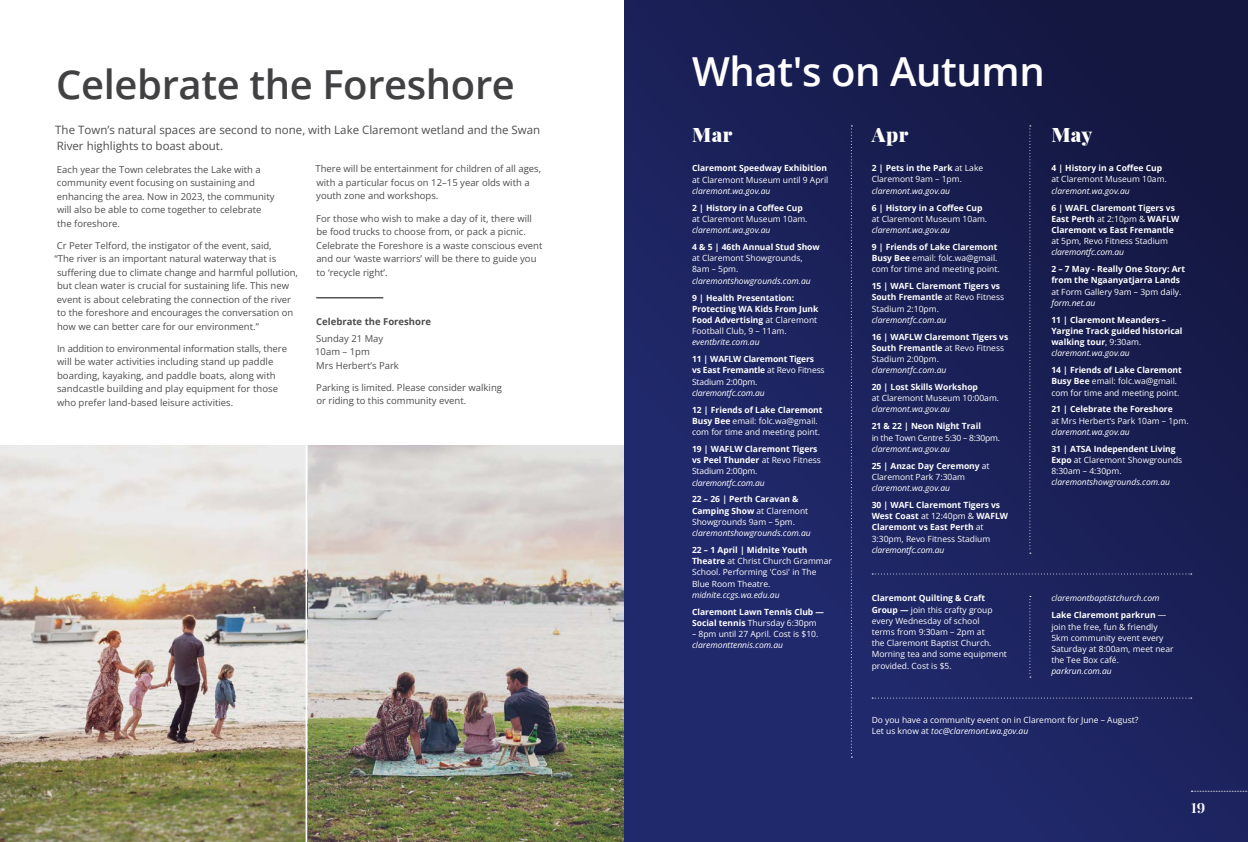
<style>
.page{position:relative;width:1248px;height:842px;background:#fff}
.page>*{position:absolute;margin:0;border:0;box-sizing:border-box;transform-origin:0 0}
.t1{font:600 40px "Open Sans";letter-spacing:-.01em;color:#414042}
.t2{font:600 40px "Open Sans";letter-spacing:-.01em;color:#fff}
.t3{font:900 19.9px "Playfair Display";letter-spacing:.02em;color:#fff}
.t4{font:700 14px "Playfair Display";color:#fff}
.t5{font:11.5px/16px "Open Sans";color:#4d4d4f}
.t6{font:9.5px/13.5px "Open Sans";color:#4d4d4f}
.t7{font:700 9.5px "Open Sans";color:#4d4d4f}
.t8{font:8.5px/11.2px "Open Sans";color:#fff}
.t9{font:700 8.5px/11.2px "Open Sans";color:#fff}
.t10{font:italic 8.5px/16.9px "Open Sans";color:#fff}
.t11{font:8.5px "Open Sans";letter-spacing:-.025em;color:#fff}
.s1{font-weight:400}
.s2{font-weight:400;font-style:italic}
.s3{font-weight:700}
.s4{font-weight:700;font-style:normal}
.s5{font-style:normal}
.s6{font-style:italic}
</style>
<div class="page">
<img style="left:0;top:446px;width:624px;height:396px">
<svg style="left:624px;top:0;width:623px;height:842px;background:#1b215a"></svg>
<svg style="left:1029px;top:125px;width:1px;height:429px"></svg>
<svg style="left:850px;top:125px;width:2px;height:632px"></svg>
<svg style="left:872px;top:573px;width:319px;height:1px"></svg>
<svg style="left:872px;top:697px;width:319px;height:1px"></svg>
<svg style="left:1029px;top:596px;width:1px;height:81px"></svg>
<hr style="left:316px;top:298px;width:67px;height:1px;background:#000">
<hr style="left:305px;top:446px;width:2px;height:396px;background:#fff">
<svg style="left:1191px;top:791px;width:57px;height:1px"></svg>
<h1 class="t1" style="left:56px;top:57px;width:460px">Celebrate the Foreshore</h1>
<p class="t5" style="left:55px;top:122px;width:486px">The Town’s natural spaces are second to none, with Lake Claremont wetland and the Swan<br>River highlights to boast about.</p>
<p class="t6" style="left:57px;top:162px;width:219px">Each year the Town celebrates the Lake with a community event focusing on sustaining and enhancing the area. Now in 2023, the community will also be able to come together to celebrate the foreshore.</p>
<p class="t6" style="left:55px;top:238px;width:245px">Cr Peter Telford, the instigator of the event, said,<br>“The river is an important natural waterway that is suffering due to climate change and harmful pollution, but clean water is crucial for sustaining life. This new event is about celebrating the connection of the river to the foreshore and encourages the conversation on how we can better care for our environment.”</p>
<p class="t6" style="left:57px;top:341px;width:231px">In addition to environmental information stalls, there will be water activities including stand up paddle boarding, kayaking, and paddle boats, along with sandcastle building and play equipment for those who prefer land-based leisure activities.</p>
<p class="t6" style="left:315px;top:162px;width:227px">There will be entertainment for children of all ages, with a particular focus on 12–15 year olds with a youth zone and workshops.</p>
<p class="t6" style="left:316px;top:211px;width:228px">For those who wish to make a day of it, there will be food trucks to choose from, or pack a picnic.<br>Celebrate the Foreshore is a waste conscious event and our ‘waste warriors’ will be there to guide you to ‘recycle right’.</p>
<p class="t7" style="left:316px;top:315px;width:116px">Celebrate the Foreshore</p>
<p class="t6" style="left:315px;top:331px;width:85px">Sunday 21 May<br>10am – 1pm<br>Mrs Herbert’s Park</p>
<p class="t6" style="left:316px;top:380px;width:187px">Parking is limited. Please consider walking or riding to this community event.</p>
<h1 class="t2" style="left:692px;top:44px;width:354px">What's on Autumn</h1>
<h2 class="t3" style="left:692px;top:119px;width:42px">Mar</h2>
<h2 class="t3" style="left:871px;top:119px;width:38px">Apr</h2>
<h2 class="t3" style="left:1051px;top:119px;width:42px">May</h2>
<p class="t9" style="left:1051px;top:162px;width:112px">4 | History in a Coffee Cup</p>
<p class="t8" style="left:1051px;top:174px;width:117px">at Claremont Museum 10am.</p>
<p class="t10" style="left:1051px;top:182px;width:80px">claremont.wa.gov.au</p>
<p class="t9" style="left:1051px;top:202px;width:129px">6 | WAFL Claremont Tigers vs<br>East Perth <span class="s1">at 2:10pm &amp;</span> WAFLW<br>Claremont vs East Fremantle</p>
<p class="t8" style="left:1051px;top:235px;width:118px">at 5pm, Revo Fitness Stadium</p>
<p class="t10" style="left:1051px;top:244px;width:74px">claremontfc.com.au</p>
<p class="t9" style="left:1051px;top:263px;width:135px">2 – 7 May - Really One Story: Art from the Ngaanyatjarra Lands</p>
<p class="t8" style="left:1051px;top:286px;width:131px">at Form Gallery 9am – 3pm daily.</p>
<p class="t10" style="left:1051px;top:294px;width:46px">form.net.au</p>
<p class="t9" style="left:1051px;top:314px;width:133px">11 | Claremont Meanders –<br>Yargine Track guided historical walking tour<span class="s1">, 9:30am. </span><span class="s2">claremont.wa.gov.au</span></p>
<p class="t8" style="left:1051px;top:364px;width:132px"><span class="s3">14 | Friends of Lake Claremont<br>Busy Bee</span> email: folc.wa@gmail. com for time and meeting point.</p>
<p class="t9" style="left:1051px;top:404px;width:123px">21 | Celebrate the Foreshore</p>
<p class="t8" style="left:1051px;top:415px;width:139px">at Mrs Herbert’s Park 10am – 1pm.</p>
<p class="t10" style="left:1051px;top:423px;width:80px">claremont.wa.gov.au</p>
<p class="t8" style="left:1051px;top:443px;width:132px"><span class="s3">31 | ATSA Independent Living<br>Expo</span> at Claremont Showgrounds<br>8:30am – 4:30pm.</p>
<p class="t10" style="left:1051px;top:474px;width:120px">claremontshowgrounds.com.au</p>
<p class="t8" style="left:871px;top:162px;width:113px"><span class="s3">2 | Pets in the Park</span> at Lake<br>Claremont 9am – 1pm.</p>
<p class="t10" style="left:871px;top:182px;width:80px">claremont.wa.gov.au</p>
<p class="t9" style="left:871px;top:202px;width:112px">6 | History in a Coffee Cup</p>
<p class="t8" style="left:871px;top:213px;width:117px">at Claremont Museum 10am.</p>
<p class="t10" style="left:871px;top:221px;width:80px">claremont.wa.gov.au</p>
<p class="t8" style="left:871px;top:241px;width:129px"><span class="s3">9 | Friends of Lake Claremont<br>Busy Bee</span> email: folc.wa@gmail. com for time and meeting point.</p>
<p class="t9" style="left:871px;top:280px;width:134px">15 | WAFL Claremont Tigers vs<br>South Fremantle <span class="s1">at Revo Fitness<br>Stadium 2:10pm.</span></p>
<p class="t10" style="left:871px;top:311px;width:76px">claremontfc.com.au</p>
<p class="t9" style="left:871px;top:331px;width:138px">16 | WAFLW Claremont Tigers vs<br>South Fremantle <span class="s1">at Revo Fitness<br>Stadium 2:00pm.</span></p>
<p class="t10" style="left:871px;top:361px;width:76px">claremontfc.com.au</p>
<p class="t9" style="left:871px;top:381px;width:108px">20 | Lost Skills Workshop</p>
<p class="t8" style="left:871px;top:392px;width:129px">at Claremont Museum 10:00am.</p>
<p class="t10" style="left:871px;top:401px;width:80px">claremont.wa.gov.au</p>
<p class="t9" style="left:871px;top:420px;width:111px">21 &amp; 22 | Neon Night Trail</p>
<p class="t11" style="left:871px;top:432px;width:130px">in the Town Centre 5:30 – 8:30pm.</p>
<p class="t10" style="left:871px;top:440px;width:119px">claremont.wa.gov.au<br><span class="s4">25 | Anzac Day Ceremony</span> <span class="s5">at</span></p>
<p class="t8" style="left:871px;top:471px;width:95px">Claremont Park 7:30am</p>
<p class="t10" style="left:871px;top:479px;width:80px">claremont.wa.gov.au</p>
<p class="t9" style="left:871px;top:499px;width:138px">30 | WAFL Claremont Tigers vs<br>West Coast <span class="s1">at 12:40pm &amp;</span> WAFLW<br>Claremont vs East Perth <span class="s1">at<br>3:30pm, Revo Fitness Stadium</span></p>
<p class="t10" style="left:871px;top:541px;width:74px">claremontfc.com.au</p>
<p class="t9" style="left:692px;top:163px;width:137px">Claremont Speedway Exhibition</p>
<p class="t8" style="left:692px;top:174px;width:138px">at Claremont Museum until 9 April</p>
<p class="t10" style="left:692px;top:182px;width:80px">claremont.wa.gov.au</p>
<p class="t9" style="left:692px;top:202px;width:112px">2 | History in a Coffee Cup</p>
<p class="t8" style="left:692px;top:213px;width:117px">at Claremont Museum 10am.</p>
<p class="t10" style="left:692px;top:221px;width:80px">claremont.wa.gov.au</p>
<p class="t9" style="left:692px;top:241px;width:129px">4 &amp; 5 | 46th Annual Stud Show</p>
<p class="t8" style="left:692px;top:252px;width:112px">at Claremont Showgrounds,<br>8am – 5pm.</p>
<p class="t10" style="left:692px;top:272px;width:120px">claremontshowgrounds.com.au</p>
<p class="t9" style="left:692px;top:292px;width:128px">9 | Health Presentation:<br>Protecting WA Kids From Junk<br>Food Advertising <span class="s1">at Claremont<br>Football Club, 9 – 11am.</span></p>
<p class="t10" style="left:692px;top:333px;width:69px">eventbrite.com.au</p>
<p class="t9" style="left:692px;top:353px;width:134px">11 | WAFLW Claremont Tigers vs East Fremantle <span class="s1">at Revo Fitness<br>Stadium 2:00pm.</span></p>
<p class="t10" style="left:692px;top:384px;width:74px">claremontfc.com.au</p>
<p class="t8" style="left:692px;top:404px;width:132px"><span class="s3">12 | Friends of Lake Claremont<br>Busy Bee</span> email: folc.wa@gmail. com for time and meeting point.</p>
<p class="t9" style="left:692px;top:443px;width:130px">19 | WAFLW Claremont Tigers vs Peel Thunder <span class="s1">at Revo Fitness<br>Stadium 2:00pm.</span></p>
<p class="t10" style="left:692px;top:474px;width:74px">claremontfc.com.au</p>
<p class="t9" style="left:692px;top:494px;width:118px">22 – 26 | Perth Caravan &amp;<br>Camping Show <span class="s1">at Claremont<br>Showgrounds 9am – 5pm.</span></p>
<p class="t10" style="left:692px;top:524px;width:120px">claremontshowgrounds.com.au</p>
<p class="t8" style="left:692px;top:544px;width:141px"><span class="s3">22 – 1 April | Midnite Youth<br>Theatre</span> at Christ Church Grammar<br>School. Performing 'Cosi' in The<br>Blue Room Theatre.</p>
<p class="t10" style="left:692px;top:586px;width:89px">midnite.ccgs.wa.edu.au</p>
<p class="t9" style="left:692px;top:606px;width:133px">Claremont Lawn Tennis Club —<br>Social tennis <span class="s1">Thursday 6:30pm</span></p>
<p class="t8" style="left:692px;top:628px;width:128px">– 8pm until 27 April. Cost is $10.</p>
<p class="t10" style="left:692px;top:636px;width:92px">claremonttennis.com.au</p>
<p class="t8" style="left:871px;top:592px;width:137px"><span class="s3">Claremont Quilting &amp; Craft<br>Group —</span> join this crafty group every Wednesday of school<br>terms from 9:30am – 2pm at<br>the Claremont Baptist Church.<br>Morning tea and some equipment provided. Cost is $5.</p>
<p class="t10" style="left:1051px;top:590px;width:116px">claremontbaptistchurch.com<br><span class="s4">Lake Claremont parkrun</span> <span class="s5">—</span></p>
<p class="t8" style="left:1051px;top:621px;width:124px">join the free, fun &amp; friendly<br>5km community event every<br>Saturday at 8:00am, meet near the Tee Box café.</p>
<p class="t10" style="left:1051px;top:662px;width:62px">parkrun.com.au</p>
<p class="t8" style="left:871px;top:714px;width:268px">Do you have a community event on in Claremont for June – August?<br>Let us know at <span class="s6">toc@claremont.wa.gov.au</span></p>
<h3 class="t4" style="left:1191px;top:797px;width:15px">19</h3>
</div>
